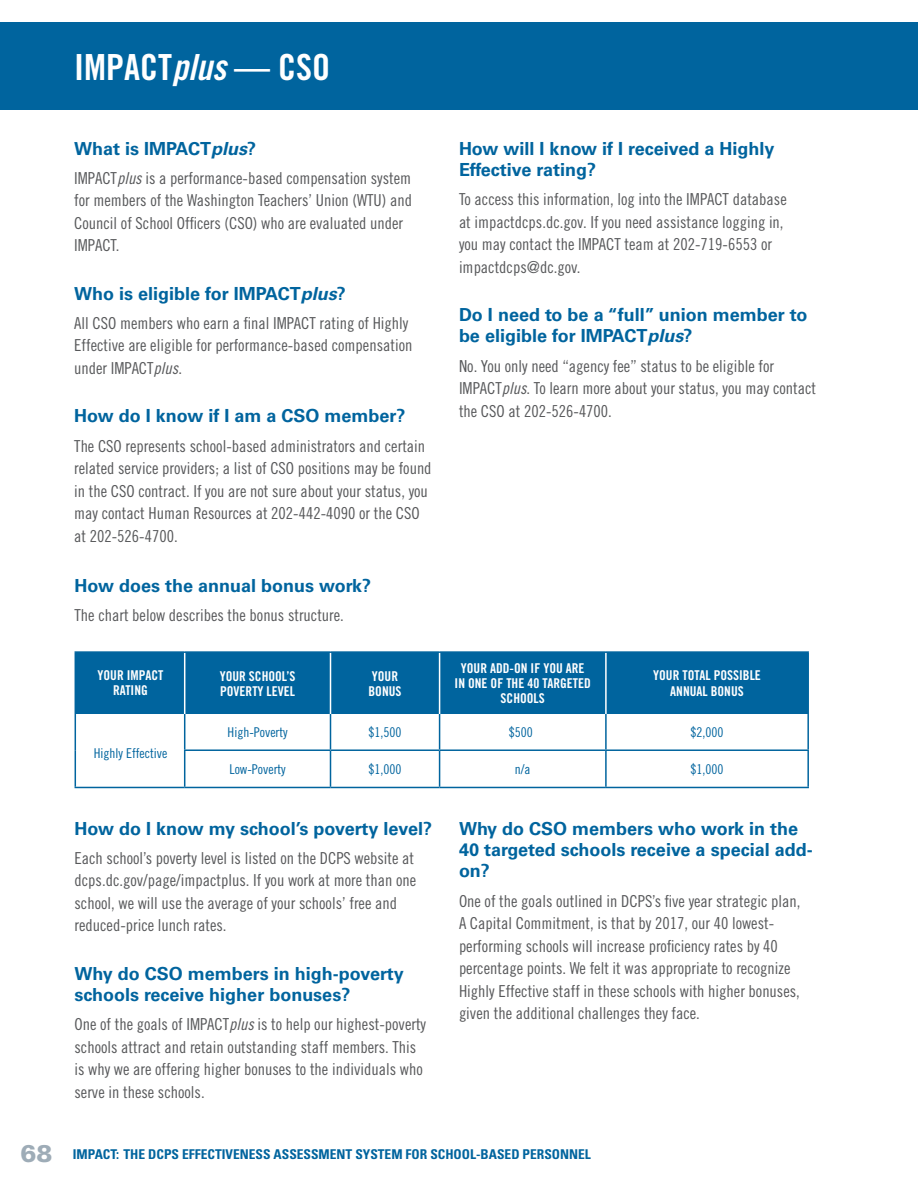
<style>
.page{position:relative;width:918px;height:1188px;background:#fff}
.page>*{position:absolute;margin:0;border:0;box-sizing:border-box;transform-origin:0 0}
.blue_bar_title{font:36px "Trade Gothic LT Std Bd Cn 20";color:#fff}
.Subhead_1{font:700 18px/21.3px "Univers LT Std";color:#00649e}
.Body_Text{font:16.5px/22.5px "Trade Gothic LT Std Cn 18";color:#57585a}
.t1{font:13.5px/15px "Trade Gothic LT Std Bd Cn 20";color:#fff;text-align:center}
.t2{font:700 condensed 13.5px "Univers LT Std";color:#00649e}
.t3{font:13.5px "Trade Gothic LT Std Cn 18";color:#00649e}
.s1{font-family:"Trade Gothic LT Std Bd Cn 20 Obl"}
.s2{font-style:italic}
.s3{font-family:"Trade Gothic LT Std Cn 18 Obl"}
.s4{font-weight:900;font-stretch:normal;font-size:24px;color:#9eacb7}
</style>
<div class="page">
<div style="left:198px;top:23px;width:720px;height:87px;background:#00649e"></div>
<div style="left:0;top:23px;width:210px;height:87px;background:#00649e"></div>
<div style="left:76px;top:653px;width:731px;height:61px;background:#00649e"></div>
<svg style="left:76px;top:714px;width:731px;height:73px"></svg>
<hr style="left:184px;top:653px;width:1px;height:61px;background:#fff">
<hr style="left:330px;top:653px;width:1px;height:61px;background:#fff">
<hr style="left:439px;top:653px;width:1px;height:61px;background:#fff">
<hr style="left:605px;top:653px;width:2px;height:61px;background:#fff">
<hr style="left:75px;top:653px;width:1px;height:61px;background:#00649e">
<hr style="left:75px;top:651px;width:110px;height:2px;background:#00649e">
<hr style="left:185px;top:651px;width:146px;height:2px;background:#00649e">
<hr style="left:331px;top:651px;width:109px;height:2px;background:#00649e">
<hr style="left:440px;top:651px;width:166px;height:2px;background:#00649e">
<hr style="left:606px;top:651px;width:203px;height:2px;background:#00649e">
<hr style="left:75px;top:714px;width:1px;height:36px;background:#00649e">
<hr style="left:75px;top:750px;width:1px;height:37px;background:#00649e">
<hr style="left:184px;top:714px;width:1px;height:35px;background:#00649e">
<hr style="left:184px;top:751px;width:1px;height:36px;background:#00649e">
<hr style="left:807px;top:714px;width:2px;height:35px;background:#00649e">
<hr style="left:807px;top:751px;width:2px;height:36px;background:#00649e">
<hr style="left:75px;top:787px;width:110px;height:1px;background:#00649e">
<hr style="left:185px;top:787px;width:146px;height:1px;background:#00649e">
<hr style="left:331px;top:787px;width:109px;height:1px;background:#00649e">
<hr style="left:440px;top:787px;width:166px;height:1px;background:#00649e">
<hr style="left:606px;top:787px;width:203px;height:1px;background:#00649e">
<hr style="left:330px;top:751px;width:1px;height:36px;background:#00649e">
<hr style="left:439px;top:751px;width:1px;height:36px;background:#00649e">
<hr style="left:605px;top:751px;width:2px;height:36px;background:#00649e">
<hr style="left:330px;top:714px;width:1px;height:35px;background:#00649e">
<hr style="left:439px;top:714px;width:1px;height:35px;background:#00649e">
<hr style="left:605px;top:714px;width:2px;height:35px;background:#00649e">
<hr style="left:184px;top:749px;width:147px;height:2px;background:#00649e">
<hr style="left:331px;top:749px;width:109px;height:2px;background:#00649e">
<hr style="left:440px;top:749px;width:166px;height:2px;background:#00649e">
<hr style="left:606px;top:749px;width:203px;height:2px;background:#00649e">
<hr style="left:807px;top:653px;width:2px;height:61px;background:#00649e">
<p class="blue_bar_title" style="left:74px;top:46px;width:257px">IMPACT<span class="s1">plus</span> — CSO</p>
<p class="Subhead_1" style="left:74px;top:138px;width:183px">What is IMPACT<span class="s2">plus</span>?</p>
<p class="Body_Text" style="left:74px;top:166px;width:339px">IMPACT<span class="s3">plus</span> is a performance-based compensation system for members of the Washington Teachers’ Union (WTU) and Council of School Officers (CSO) who are evaluated under IMPACT.</p>
<p class="Subhead_1" style="left:74px;top:283px;width:273px">Who is eligible for IMPACT<span class="s2">plus</span>?</p>
<p class="Body_Text" style="left:74px;top:312px;width:340px">All CSO members who earn a final IMPACT rating of Highly<br>Effective are eligible for performance-based compensation under IMPACT<span class="s3">plus</span>.</p>
<p class="Subhead_1" style="left:74px;top:405px;width:333px">How do I know if I am a CSO member?</p>
<p class="Body_Text" style="left:74px;top:434px;width:359px">The CSO represents school-based administrators and certain related service providers; a list of CSO positions may be found in the CSO contract. If you are not sure about your status, you may contact Human Resources at 202-442-4090 or the CSO at 202-526-4700.</p>
<p class="Subhead_1" style="left:75px;top:575px;width:298px">How does the annual bonus work?</p>
<p class="Body_Text" style="left:75px;top:604px;width:271px">The chart below describes the bonus structure.</p>
<p class="Subhead_1" style="left:459px;top:138px;width:317px">How will I know if I received a Highly<br>Effective rating?</p>
<p class="Body_Text" style="left:459px;top:188px;width:329px">To access this information, log into the IMPACT database at impactdcps.dc.gov. If you need assistance logging in, you may contact the IMPACT team at 202-719-6553 or impactdcps@dc.gov.</p>
<p class="Subhead_1" style="left:459px;top:304px;width:350px">Do I need to be a “full” union member to be eligible for IMPACT<span class="s2">plus</span>?</p>
<p class="Body_Text" style="left:459px;top:354px;width:359px">No. You only need “agency fee” status to be eligible for<br>IMPACT<span class="s3">plus</span>. To learn more about your status, you may contact the CSO at 202-526-4700.</p>
<p class="t1" style="left:98px;top:668px;width:67px">YOUR IMPACT<br>RATING</p>
<p class="t1" style="left:220px;top:668px;width:77px;text-align:left">YOUR SCHOOL’S<br>POVERTY LEVEL</p>
<p class="t1" style="left:369px;top:668px;width:34px;text-align:left">YOUR<br>BONUS</p>
<p class="t1" style="left:455px;top:661px;width:138px">YOUR ADD-ON IF YOU ARE<br>IN ONE OF THE 40 TARGETED<br>SCHOOLS</p>
<p class="t1" style="left:653px;top:668px;width:109px">YOUR TOTAL POSSIBLE</p>
<p class="t1" style="left:670px;top:684px;width:75px">ANNUAL BONUS</p>
<p class="t3" style="left:94px;top:745px;width:75px">Highly Effective</p>
<p class="t3" style="left:228px;top:724px;width:61px">High-Poverty</p>
<p class="t3" style="left:369px;top:724px;width:34px">$1,500</p>
<p class="t3" style="left:509px;top:724px;width:25px">$500</p>
<p class="t3" style="left:691px;top:724px;width:34px">$2,000</p>
<p class="t3" style="left:229px;top:761px;width:58px">Low-Poverty</p>
<p class="t3" style="left:369px;top:761px;width:34px">$1,000</p>
<p class="t3" style="left:515px;top:761px;width:17px">n/a</p>
<p class="t3" style="left:691px;top:761px;width:34px">$1,000</p>
<p class="Subhead_1" style="left:75px;top:818px;width:359px">How do I know my school’s poverty level?</p>
<p class="Body_Text" style="left:75px;top:847px;width:343px">Each school’s poverty level is listed on the DCPS website at dcps.dc.gov/page/impactplus. If you work at more than one school, we will use the average of your schools’ free and reduced-price lunch rates.</p>
<p class="Subhead_1" style="left:75px;top:963px;width:331px">Why do CSO members in high-poverty schools receive higher bonuses?</p>
<p class="Body_Text" style="left:75px;top:1013px;width:353px">One of the goals of IMPACT<span class="s3">plus</span> is to help our highest-poverty schools attract and retain outstanding staff members. This is why we are offering higher bonuses to the individuals who serve in these schools.</p>
<p class="Subhead_1" style="left:459px;top:818px;width:355px">Why do CSO members who work in the<br>40 targeted schools receive a special add&shy;on?</p>
<p class="Body_Text" style="left:459px;top:889px;width:343px">One of the goals outlined in DCPS’s five year strategic plan, A Capital Commitment, is that by 2017, our 40 lowest&shy;performing schools will increase proficiency rates by 40 percentage points. We felt it was appropriate to recognize Highly Effective staff in these schools with higher bonuses, given the additional challenges they face.</p>
<p class="t2" style="left:20px;top:1145px;width:572px"><span class="s4">68</span> IMPACT: THE DCPS EFFECTIVENESS ASSESSMENT SYSTEM FOR SCHOOL-BASED PERSONNEL</p>
</div>
